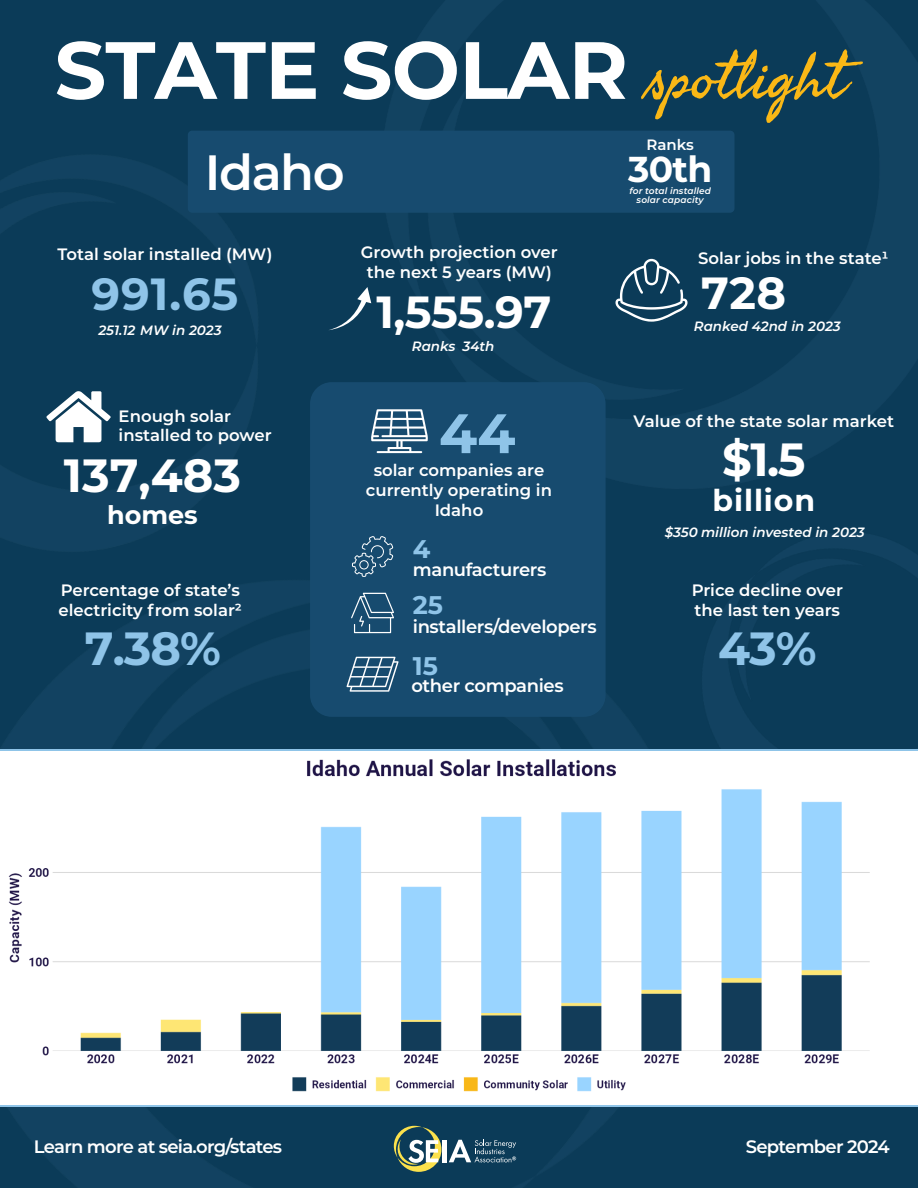
<style>
.page{position:relative;width:918px;height:1188px;background:#0b3b58}
.page>*{position:absolute;margin:0;border:0;box-sizing:border-box;transform-origin:0 0}
.t1{font:100 81px "Montserrat";letter-spacing:-.01em;color:#fff}
.t2{font:100 55.5px "Montserrat";color:#8fc4e8}
.t3{font:600 49.5px "Montserrat";letter-spacing:-.03em;color:#fff}
.t4{font:100 46.5px "Montserrat";color:#fff}
.t5{font:100 46.5px "Montserrat";color:#8fc4e8}
.t6{font:100 45px "Montserrat";letter-spacing:-.01em;color:#fff}
.t7{font:100 45px "Montserrat";color:#8fc4e8}
.t8{font:100 36px "Montserrat";color:#fff}
.t9{font:100 30px "Montserrat";letter-spacing:.03em;color:#fff}
.t10{font:100 25.5px "Montserrat";color:#fff}
.t11{font:100 25.5px "Montserrat";color:#8fc4e8}
.t12{font:600 18px "Montserrat";letter-spacing:-.025em;color:#fff}
.t13{font:600 16.5px/19.8px "Montserrat";color:#fff}
.t14{font:600 15px "Montserrat";letter-spacing:-.005em;color:#fff}
.t15{font:italic 600 13.5px "Montserrat";color:#fff}
.t16{font:italic 600 9px/9px "Montserrat";letter-spacing:.01em;color:#fff;text-align:center}
.s1{font-family:"Seaweed Script Pro";font-weight:400;font-size:64.5px;color:#fab816}
</style>
<div class="page">
<svg style="left:394px;top:1126px;width:47px;height:46px"></svg>
<div style="left:442px;top:1140px;width:5px;height:22px;background:#fff"></div>
<svg style="left:449px;top:1140px;width:67px;height:22px"></svg>
<svg style="left:329px;top:287px;width:42px;height:43px"></svg>
<svg style="left:46px;top:391px;width:65px;height:51px"></svg>
<svg style="left:616px;top:259px;width:72px;height:63px"></svg>
<div style="left:310px;top:382px;width:296px;height:335px;background:#184c70;border-radius:22px"></div>
<svg style="left:371px;top:409px;width:57px;height:44px"></svg>
<svg style="left:352px;top:536px;width:41px;height:41px"></svg>
<svg style="left:351px;top:593px;width:43px;height:40px"></svg>
<svg style="left:347px;top:657px;width:52px;height:35px"></svg>
<div style="left:188px;top:131px;width:546px;height:82px;background:#184c70;border-radius:4px"></div>
<img style="left:0;top:752px;width:918px;height:353px">
<h1 class="t1" style="left:55px;top:16px;width:793px">STATE SOLAR <span class="s1">spotlight</span></h1>
<h3 class="t3" style="left:205px;top:137px;width:141px">Idaho</h3>
<p class="t14" style="left:647px;top:134px;width:49px">Ranks</p>
<h3 class="t8" style="left:628px;top:145px;width:86px">30th</h3>
<p class="t16" style="left:629px;top:186px;width:83px">for total installed solar capacity</p>
<p class="t13" style="left:361px;top:242px;width:198px;text-align:center">Growth projection over the next 5 years (MW)</p>
<p class="t13" style="left:698px;top:248px;width:192px">Solar jobs in the state¹</p>
<p class="t13" style="left:58px;top:243px;width:216px">Total solar installed (MW)</p>
<h3 class="t6" style="left:701px;top:263px;width:87px">728</h3>
<h3 class="t7" style="left:92px;top:264px;width:148px">991.65</h3>
<h3 class="t6" style="left:376px;top:282px;width:176px">1,555.97</h3>
<p class="t15" style="left:98px;top:320px;width:125px">251.12 MW in 2023</p>
<p class="t15" style="left:694px;top:317px;width:148px">Ranked 42nd in 2023</p>
<p class="t15" style="left:463px;top:336px;width:34px">34th</p>
<p class="t15" style="left:412px;top:336px;width:45px">Ranks</p>
<p class="t13" style="left:119px;top:405px;width:154px">Enough solar installed to power</p>
<h3 class="t4" style="left:64px;top:445px;width:179px">137,483</h3>
<h3 class="t10" style="left:107px;top:498px;width:92px">homes</h3>
<p class="t13" style="left:58px;top:579px;width:185px">Percentage of state’s electricity from solar²</p>
<h3 class="t5" style="left:85px;top:618px;width:138px">7.38%</h3>
<h2 class="t2" style="left:439px;top:396px;width:78px">44</h2>
<p class="t13" style="left:374px;top:460px;width:172px">solar companies are</p>
<p class="t13" style="left:366px;top:479px;width:188px;text-align:center">currently operating in<br>Idaho</p>
<h3 class="t11" style="left:413px;top:532px;width:19px">4</h3>
<p class="t12" style="left:413px;top:557px;width:135px">manufacturers</p>
<h3 class="t11" style="left:413px;top:588px;width:32px">25</h3>
<p class="t12" style="left:413px;top:614px;width:185px">installers/developers</p>
<h3 class="t11" style="left:413px;top:649px;width:27px">15</h3>
<p class="t12" style="left:411px;top:673px;width:154px">other companies</p>
<p class="t13" style="left:634px;top:410px;width:262px">Value of the state solar market</p>
<h3 class="t4" style="left:722px;top:429px;width:85px">$1.5</h3>
<h3 class="t9" style="left:713px;top:480px;width:104px">billion</h3>
<p class="t15" style="left:665px;top:522px;width:202px">$350 million invested in 2023</p>
<p class="t13" style="left:692px;top:580px;width:153px">Price decline over the last ten years</p>
<h3 class="t5" style="left:718px;top:618px;width:100px">43%</h3>
<p class="t12" style="left:34px;top:1134px;width:250px">Learn more at seia.org/states</p>
<p class="t12" style="left:746px;top:1134px;width:145px">September 2024</p>
</div>
